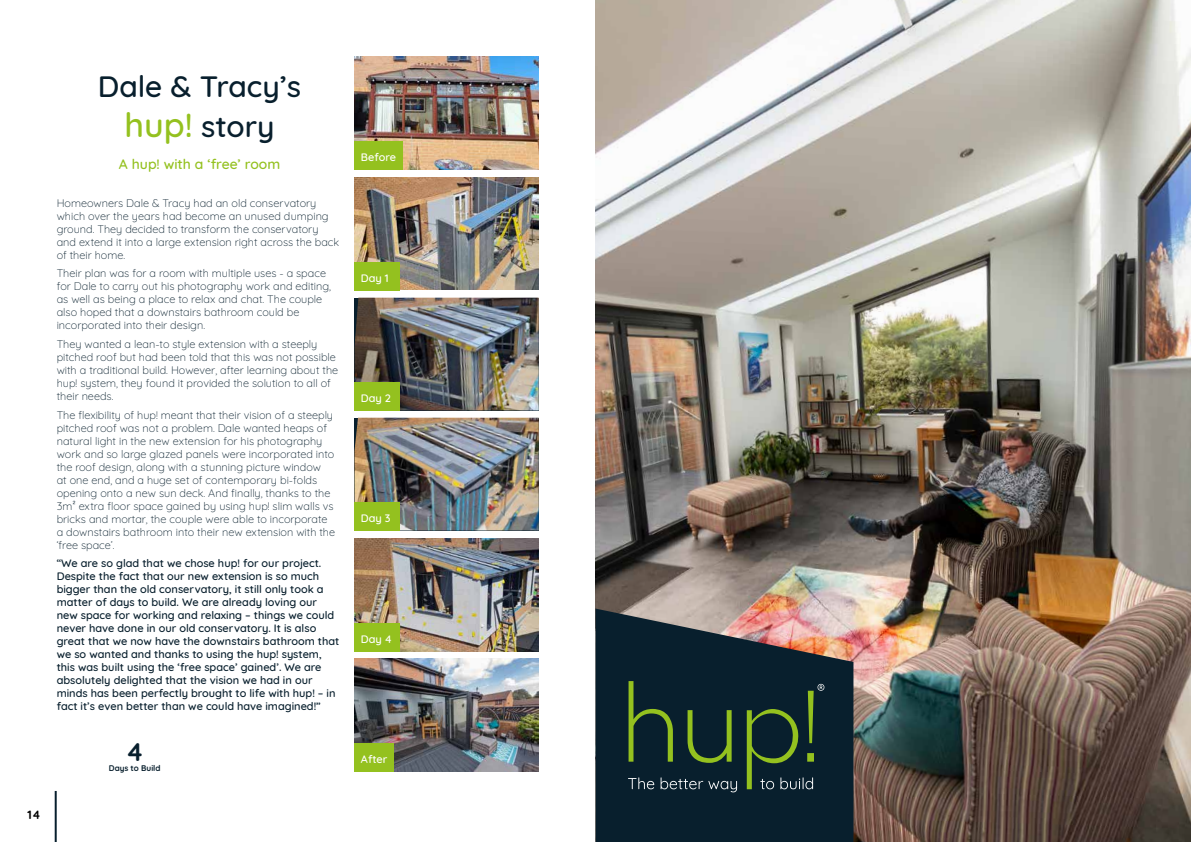
<style>
.page{position:relative;width:1191px;height:842px;background:#fff}
.page>*{position:absolute;margin:0;border:0;box-sizing:border-box;transform-origin:0 0}
.t1{font:500 30px/40.8px "Quicksand";color:#081f2d;text-align:center}
.t2{font:700 25.4px "Quicksand";color:#081f2d}
.t3{font:500 14px "Quicksand";color:#94c11f}
.t4{font:700 12px "Quicksand";color:#000}
.t5{font:300 11px/13px "Quicksand";color:#081f2d}
.t6{font:500 11px/13px "Quicksand";color:#081f2d}
.t7{font:500 11px "Quicksand";color:#fff}
.t8{font:700 8.2px "Quicksand";letter-spacing:-.005em;color:#081f2d}
.s1{font-size:34px;color:#94c11f}
</style>
<div class="page">
<hr style="left:55px;top:791px;width:2px;height:51px;background:#081f2d">
<img style="left:354px;top:177px;width:185px;height:113px">
<div style="left:354px;top:262px;width:46px;height:28px;background:#94c11f"></div>
<img style="left:354px;top:298px;width:185px;height:112px">
<div style="left:354px;top:382px;width:46px;height:28px;background:#94c11f"></div>
<img style="left:354px;top:418px;width:185px;height:112px">
<div style="left:354px;top:502px;width:46px;height:28px;background:#94c11f"></div>
<img style="left:354px;top:538px;width:185px;height:113px">
<div style="left:354px;top:623px;width:46px;height:28px;background:#94c11f"></div>
<img style="left:354px;top:57px;width:185px;height:113px">
<div style="left:354px;top:141px;width:48px;height:28px;background:#94c11f"></div>
<img style="left:354px;top:658px;width:185px;height:113px">
<div style="left:354px;top:743px;width:40px;height:28px;background:#94c11f"></div>
<img style="left:595px;top:0;width:596px;height:842px">
<svg style="left:595px;top:609px;width:258px;height:233px;background:#2e3841"></svg>
<svg style="left:628px;top:681px;width:196px;height:111px;background:#1e372f"></svg>
<p class="t4" style="left:28px;top:810px;width:14px">14</p>
<h1 class="t1" style="left:98px;top:68px;width:205px">Dale &amp; Tracy’s <span class="s1">hup!</span> story</h1>
<p class="t3" style="left:119px;top:158px;width:163px">A hup! with a ‘free’ room</p>
<p class="t5" style="left:57px;top:195px;width:284px">Homeowners Dale &amp; Tracy had an old conservatory which over the years had become an unused dumping ground. They decided to transform the conservatory and extend it into a large extension right across the back of their home.</p>
<p class="t5" style="left:57px;top:267px;width:276px">Their plan was for a room with multiple uses - a space for Dale to carry out his photography work and editing, as well as being a place to relax and chat. The couple also hoped that a downstairs bathroom could be incorporated into their design.</p>
<p class="t5" style="left:57px;top:338px;width:283px">They wanted a lean-to style extension with a steeply pitched roof but had been told that this was not possible with a traditional build. However, after learning about the hup! system, they found it provided the solution to all of their needs.</p>
<p class="t5" style="left:57px;top:407px;width:280px">The flexibility of hup! meant that their vision of a steeply pitched roof was not a problem. Dale wanted heaps of natural light in the new extension for his photography work and so large glazed panels were incorporated into the roof design, along with a stunning picture window<br>at one end, and a huge set of contemporary bi-folds opening onto a new sun deck. And finally, thanks to the 3m² extra floor space gained by using hup! slim walls vs bricks and mortar, the couple were able to incorporate a downstairs bathroom into their new extension with the ‘free space’.</p>
<p class="t6" style="left:57px;top:558px;width:284px">“We are so glad that we chose hup! for our project.<br>Despite the fact that our new extension is so much bigger than the old conservatory, it still only took a matter of days to build. We are already loving our new space for working and relaxing – things we could never have done in our old conservatory. It is also great that we now have the downstairs bathroom that we so wanted and thanks to using the hup! system, this was built using the ‘free space’ gained’. We are absolutely delighted that the vision we had in our minds has been perfectly brought to life with hup! – in fact it’s even better than we could have imagined!”</p>
<h2 class="t2" style="left:126px;top:742px;width:20px">4</h2>
<p class="t8" style="left:109px;top:765px;width:53px">Days to Build</p>
<p class="t7" style="left:361px;top:153px;width:36px">Before</p>
<p class="t7" style="left:361px;top:273px;width:29px">Day 1</p>
<p class="t7" style="left:361px;top:394px;width:31px">Day 2</p>
<p class="t7" style="left:361px;top:514px;width:31px">Day 3</p>
<p class="t7" style="left:361px;top:634px;width:33px">Day 4</p>
<p class="t7" style="left:361px;top:754px;width:28px">After</p>
</div>
